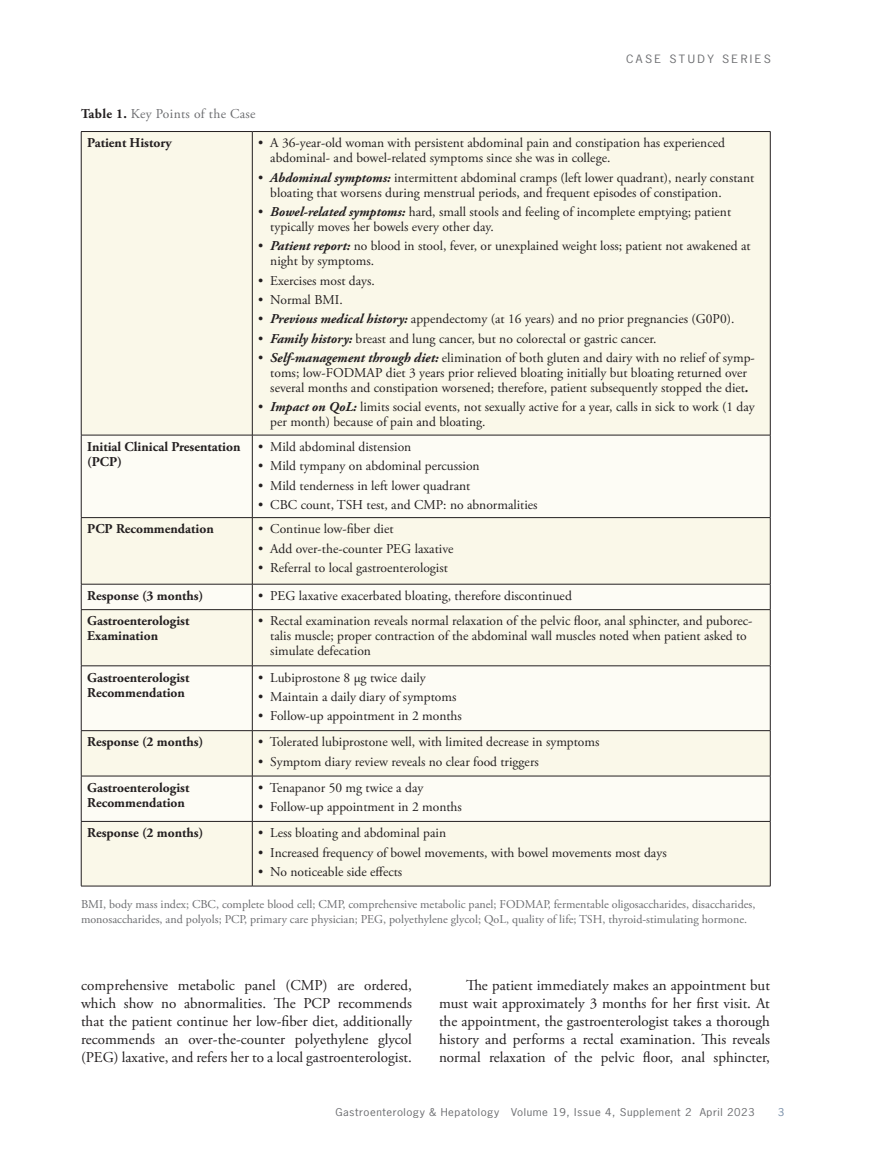
<style>
.page{position:relative;width:878px;height:1175px;background:#fff}
.page>*{position:absolute;margin:0;border:0;box-sizing:border-box;transform-origin:0 0}
.t1{font:15px/18px "Adobe Garamond Pro";color:#231f20;text-align:justify}
.t2{font:13.5px/15px "Adobe Garamond Pro";color:#231f20}
.t3{font:700 13.5px/15px "Adobe Garamond Pro";color:#231f20}
.t4{font:12px/15px "Adobe Garamond Pro";color:#6c6d70}
.t5{font:10.8px "News Gothic Std";letter-spacing:.2em;color:#6c6d70;scale:1.11 1}
.t6{font:10.2px "News Gothic Std";letter-spacing:.05em;color:#6c6d70;scale:1.11 1}
.t7{font:10.2px "News Gothic Std";color:#748ba5;scale:1.11 1}
.s1{font-weight:400;color:#6c6d70}
.s2{font-weight:700;font-style:italic}
</style>
<div class="page">
<div style="left:82px;top:132px;width:688px;height:753px;background:#faf8e9"></div>
<svg style="left:82px;top:436px;width:688px;height:385px;fill:#fdfcf5"></svg>
<hr style="left:81px;top:131px;width:171px;height:1px;background:#231f20">
<hr style="left:81px;top:132px;width:1px;height:303px;background:#231f20">
<hr style="left:252px;top:131px;width:518px;height:1px;background:#231f20">
<hr style="left:252px;top:132px;width:1px;height:303px;background:#231f20">
<hr style="left:770px;top:132px;width:1px;height:303px;background:#231f20">
<hr style="left:81px;top:435px;width:171px;height:1px;background:#231f20">
<hr style="left:81px;top:435px;width:1px;height:82px;background:#231f20">
<hr style="left:252px;top:435px;width:518px;height:1px;background:#231f20">
<hr style="left:252px;top:435px;width:1px;height:82px;background:#231f20">
<hr style="left:770px;top:435px;width:1px;height:82px;background:#231f20">
<hr style="left:81px;top:517px;width:171px;height:1px;background:#231f20">
<hr style="left:81px;top:518px;width:1px;height:66px;background:#231f20">
<hr style="left:252px;top:517px;width:518px;height:1px;background:#231f20">
<hr style="left:252px;top:518px;width:1px;height:66px;background:#231f20">
<hr style="left:770px;top:518px;width:1px;height:66px;background:#231f20">
<hr style="left:81px;top:584px;width:171px;height:1px;background:#231f20">
<svg style="left:81px;top:584px;width:1px;height:25px"></svg>
<hr style="left:252px;top:584px;width:518px;height:1px;background:#231f20">
<svg style="left:252px;top:584px;width:1px;height:25px"></svg>
<svg style="left:770px;top:584px;width:1px;height:25px"></svg>
<hr style="left:81px;top:609px;width:171px;height:1px;background:#231f20">
<hr style="left:81px;top:610px;width:1px;height:55px;background:#231f20">
<hr style="left:252px;top:609px;width:518px;height:1px;background:#231f20">
<hr style="left:252px;top:610px;width:1px;height:55px;background:#231f20">
<hr style="left:770px;top:610px;width:1px;height:55px;background:#231f20">
<hr style="left:81px;top:665px;width:171px;height:1px;background:#231f20">
<hr style="left:81px;top:666px;width:1px;height:64px;background:#231f20">
<hr style="left:252px;top:665px;width:518px;height:1px;background:#231f20">
<hr style="left:252px;top:666px;width:1px;height:64px;background:#231f20">
<hr style="left:770px;top:666px;width:1px;height:64px;background:#231f20">
<hr style="left:81px;top:730px;width:171px;height:1px;background:#231f20">
<hr style="left:81px;top:731px;width:1px;height:45px;background:#231f20">
<hr style="left:252px;top:730px;width:518px;height:1px;background:#231f20">
<hr style="left:252px;top:731px;width:1px;height:45px;background:#231f20">
<hr style="left:770px;top:731px;width:1px;height:45px;background:#231f20">
<hr style="left:81px;top:775px;width:171px;height:1px;background:#231f20">
<hr style="left:81px;top:776px;width:1px;height:45px;background:#231f20">
<hr style="left:252px;top:775px;width:518px;height:1px;background:#231f20">
<hr style="left:252px;top:776px;width:1px;height:45px;background:#231f20">
<hr style="left:770px;top:776px;width:1px;height:45px;background:#231f20">
<hr style="left:81px;top:821px;width:171px;height:1px;background:#231f20">
<hr style="left:81px;top:821px;width:1px;height:64px;background:#231f20">
<hr style="left:252px;top:821px;width:518px;height:1px;background:#231f20">
<hr style="left:252px;top:821px;width:1px;height:64px;background:#231f20">
<hr style="left:770px;top:821px;width:1px;height:64px;background:#231f20">
<hr style="left:81px;top:885px;width:171px;height:1px;background:#231f20">
<hr style="left:252px;top:885px;width:518px;height:1px;background:#231f20">
<p class="t5" style="left:626px;top:52px;width:132px">CASE STUDY SERIES</p>
<p class="t3" style="left:87px;top:99px;width:170px;line-height:29.4px;text-indent:-6px">Table 1. <span class="s1">Key Points of the Case<br></span>Patient History</p>
<p class="t2" style="left:270px;top:136px;width:456px;text-indent:-12px">• A 36-year-old woman with persistent abdominal pain and constipation has experienced abdominal- and bowel-related symptoms since she was in college.</p>
<p class="t2" style="left:270px;top:170px;width:485px;text-indent:-12px">• <span class="s2">Abdominal symptoms:</span> intermittent abdominal cramps (left lower quadrant), nearly constant bloating that worsens during menstrual periods, and frequent episodes of constipation.</p>
<p class="t2" style="left:270px;top:205px;width:462px;text-indent:-12px">• <span class="s2">Bowel-related symptoms:</span> hard, small stools and feeling of incomplete emptying; patient typically moves her bowels every other day.</p>
<p class="t2" style="left:270px;top:239px;width:482px;text-indent:-12px">• <span class="s2">Patient report:</span> no blood in stool, fever, or unexplained weight loss; patient not awakened at night by symptoms.</p>
<p class="t2" style="left:258px;top:273px;width:118px">• Exercises most days.</p>
<p class="t2" style="left:258px;top:293px;width:86px">• Normal BMI.</p>
<p class="t2" style="left:258px;top:312px;width:477px">• <span class="s2">Previous medical history:</span> appendectomy (at 16 years) and no prior pregnancies (G0P0).</p>
<p class="t2" style="left:258px;top:331px;width:400px">• <span class="s2">Family history:</span> breast and lung cancer, but no colorectal or gastric cancer.</p>
<p class="t2" style="left:258px;top:351px;width:498px;text-align:center">• <span class="s2">Self-management through diet:</span> elimination of both gluten and dairy with no relief of symp&shy;toms; low-FODMAP diet 3 years prior relieved bloating initially but bloating returned over several months and constipation worsened; therefore, patient subsequently stopped the diet<span class="s2">.</span></p>
<p class="t2" style="left:270px;top:400px;width:486px;text-indent:-12px">• <span class="s2">Impact on QoL:</span> limits social events, not sexually active for a year, calls in sick to work (1 day per month) because of pain and bloating.</p>
<p class="t3" style="left:87px;top:439px;width:155px">Initial Clinical Presentation (PCP)</p>
<p class="t2" style="left:258px;top:439px;width:154px">• Mild abdominal distension</p>
<p class="t2" style="left:258px;top:459px;width:223px">• Mild tympany on abdominal percussion</p>
<p class="t2" style="left:258px;top:478px;width:213px">• Mild tenderness in left lower quadrant</p>
<p class="t2" style="left:258px;top:497px;width:281px">• CBC count, TSH test, and CMP: no abnormalities</p>
<p class="t3" style="left:87px;top:522px;width:128px">PCP Recommendation</p>
<p class="t2" style="left:258px;top:522px;width:137px">• Continue low-fiber diet</p>
<p class="t2" style="left:258px;top:541px;width:197px">• Add over-the-counter PEG laxative</p>
<p class="t2" style="left:258px;top:560px;width:191px">• Referral to local gastroenterologist</p>
<p class="t3" style="left:87px;top:588px;width:118px">Response (3 months)</p>
<p class="t2" style="left:258px;top:588px;width:315px">• PEG laxative exacerbated bloating, therefore discontinued</p>
<p class="t3" style="left:87px;top:614px;width:104px">Gastroenterologist<br>Examination</p>
<p class="t2" style="left:270px;top:614px;width:483px;text-indent:-12px">• Rectal examination reveals normal relaxation of the pelvic floor, anal sphincter, and puborec&shy;talis muscle; proper contraction of the abdominal wall muscles noted when patient asked to simulate defecation</p>
<p class="t3" style="left:87px;top:670px;width:104px">Gastroenterologist<br>Recommendation</p>
<p class="t2" style="left:258px;top:670px;width:169px">• Lubiprostone 8 µg twice daily</p>
<p class="t2" style="left:258px;top:689px;width:200px">• Maintain a daily diary of symptoms</p>
<p class="t2" style="left:258px;top:709px;width:205px">• Follow-up appointment in 2 months</p>
<p class="t3" style="left:87px;top:735px;width:118px">Response (2 months)</p>
<p class="t2" style="left:258px;top:735px;width:343px">• Tolerated lubiprostone well, with limited decrease in symptoms</p>
<p class="t2" style="left:258px;top:754px;width:282px">• Symptom diary review reveals no clear food triggers</p>
<p class="t3" style="left:87px;top:780px;width:104px">Gastroenterologist<br>Recommendation</p>
<p class="t2" style="left:258px;top:780px;width:166px">• Tenapanor 50 mg twice a day</p>
<p class="t2" style="left:258px;top:799px;width:205px">• Follow-up appointment in 2 months</p>
<p class="t3" style="left:87px;top:825px;width:118px">Response (2 months)</p>
<p class="t2" style="left:258px;top:826px;width:189px">• Less bloating and abdominal pain</p>
<p class="t2" style="left:258px;top:845px;width:410px">• Increased frequency of bowel movements, with bowel movements most days</p>
<p class="t2" style="left:258px;top:864px;width:145px">• No noticeable side effects</p>
<p class="t4" style="left:81px;top:897px;width:676px">BMI, body mass index; CBC, complete blood cell; CMP, comprehensive metabolic panel; FODMAP, fermentable oligosaccharides, disaccharides, monosaccharides, and polyols; PCP, primary care physician; PEG, polyethylene glycol; QoL, quality of life; TSH, thyroid-stimulating hormone.</p>
<p class="t1" style="left:81px;top:977px;width:332px">comprehensive metabolic panel (CMP) are ordered, which show no abnormalities. The PCP recommends that the patient continue her low-fiber diet, additionally recommends an over-the-counter polyethylene glycol (PEG) laxative, and refers her to a local gastroenterologist.</p>
<p class="t1" style="left:439px;top:977px;width:332px;text-indent:27px">The patient immediately makes an appointment but must wait approximately 3 months for her first visit. At the appointment, the gastroenterologist takes a thorough history and performs a rectal examination. This reveals normal relaxation of the pelvic floor, anal sphincter,</p>
<p class="t6" style="left:335px;top:1105px;width:379px">Gastroenterology &amp; Hepatology Volume 19, Issue 4, Supplement 2 April 2023</p>
<p class="t7" style="left:777px;top:1105px;width:7px">3</p>
</div>
